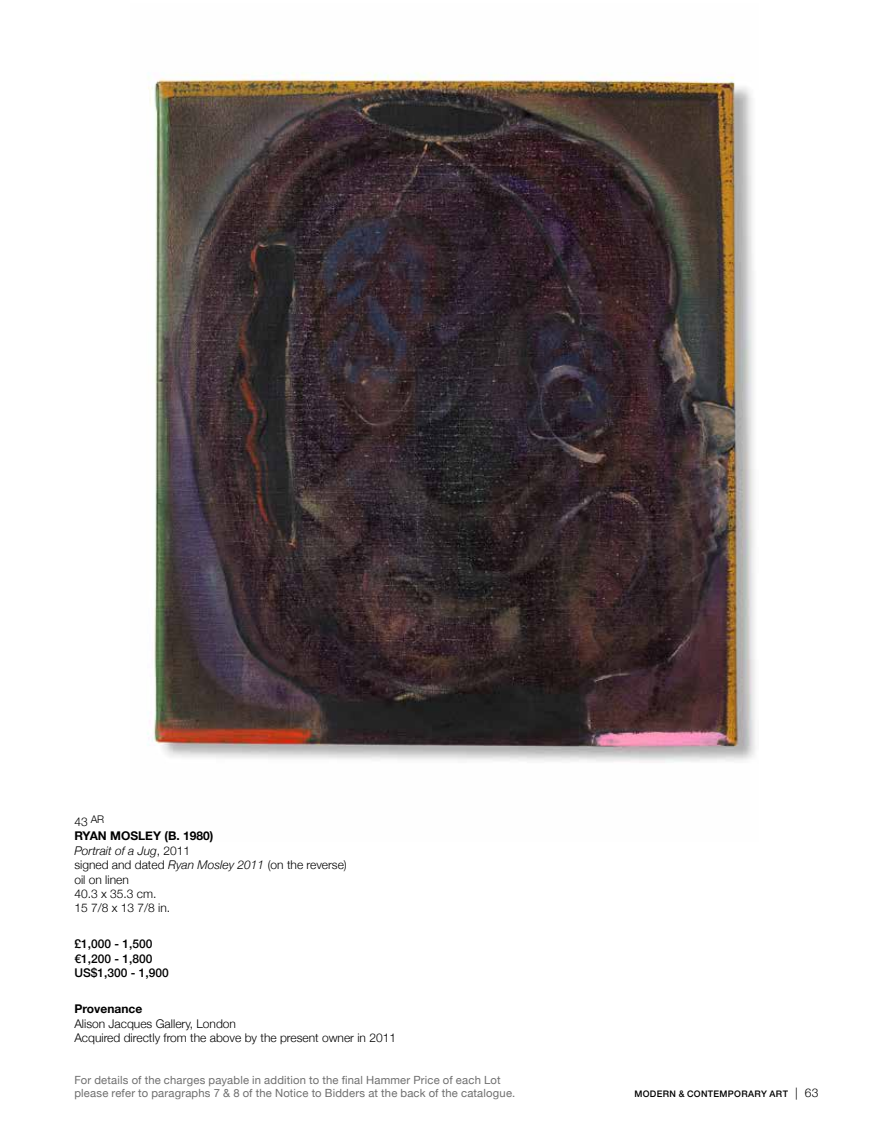
<style>
.page{position:relative;width:893px;height:1127px;background:#fff}
.page>*{position:absolute;margin:0;border:0;box-sizing:border-box;transform-origin:0 0}
.t1{font:300 12px/14.4px "Helvetica Neue";color:#000}
.t2{font:500 12px/14.4px "Helvetica Neue";color:#000}
.t3{font:700 12px "Helvetica Neue";color:#000}
.t4{font:11.25px/12.8px "Helvetica Neue";letter-spacing:.015em;color:#6f6f6f}
.t5{font:500 9px "Helvetica Neue";letter-spacing:.035em;color:#000}
.s1{font-weight:700}
.s2{font-style:italic}
.s3{font-weight:300;font-size:12px}
</style>
<div class="page">
<img style="left:147px;top:72px;width:609px;height:691px">
<p class="t1" style="left:74px;top:814px;width:274px">43 <sup>AR<br></sup><span class="s1">RYAN MOSLEY (B. 1980)<br></span><span class="s2">Portrait of a Jug</span>, 2011<br>signed and dated <span class="s2">Ryan Mosley 2011</span> (on the reverse) oil on linen<br>40.3 x 35.3 cm.<br>15 7/8 x 13 7/8 in.</p>
<p class="t2" style="left:74px;top:936px;width:96px">£1,000 - 1,500 €1,200 - 1,800<br>US$1,300 - 1,900</p>
<p class="t3" style="left:74px;top:999px;width:69px">Provenance</p>
<p class="t1" style="left:74px;top:1015px;width:323px">Alison Jacques Gallery, London<br>Acquired directly from the above by the present owner in 2011</p>
<p class="t4" style="left:74px;top:1075px;width:442px">For details of the charges payable in addition to the final Hammer Price of each Lot please refer to paragraphs 7 &amp; 8 of the Notice to Bidders at the back of the catalogue.</p>
<p class="t5" style="left:634px;top:1087px;width:185px">MODERN &amp; CONTEMPORARY ART <span class="s3">| 63</span></p>
</div>
